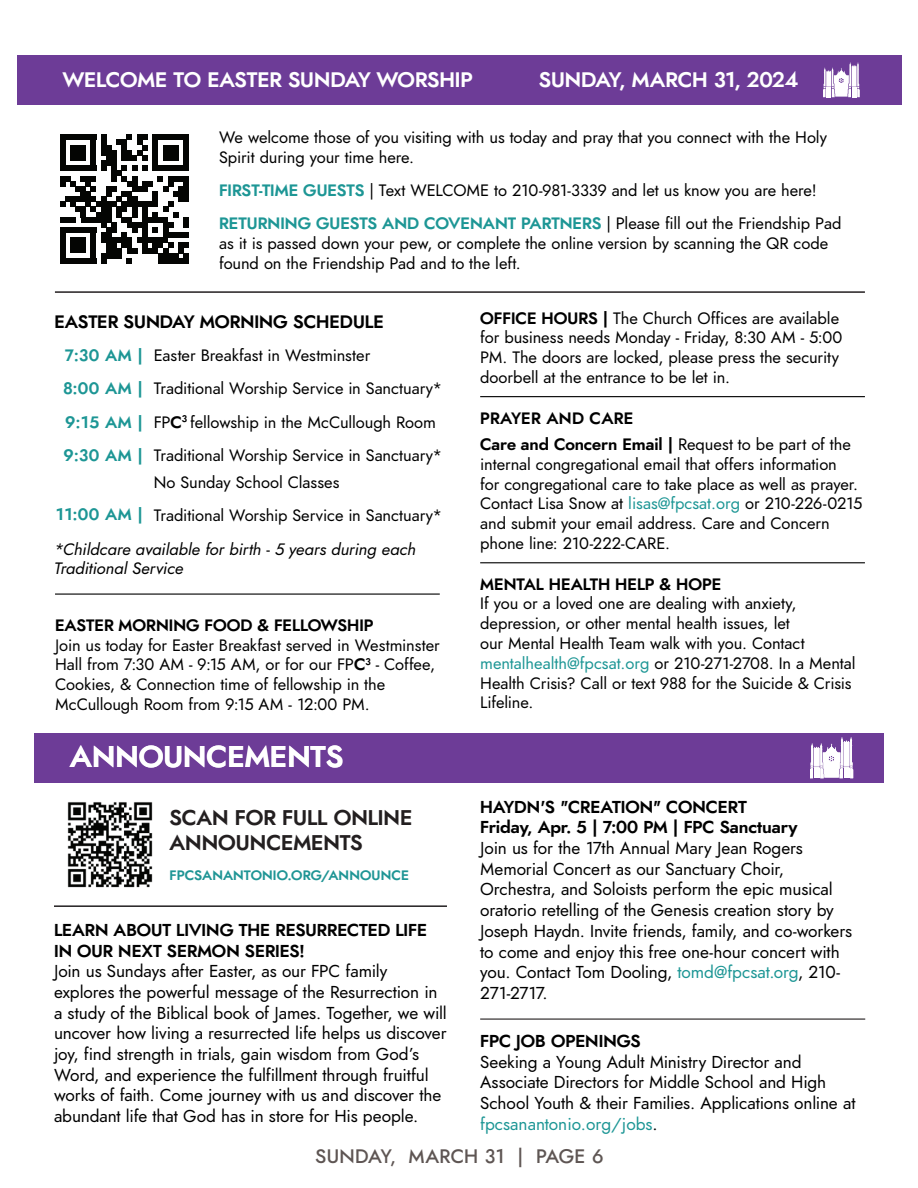
<style>
.page{position:relative;width:918px;height:1188px;background:#fff}
.page>*{position:absolute;margin:0;border:0;box-sizing:border-box;transform-origin:0 0}
.t1{font:italic 700 30px "Renner";color:#fff}
.t2{font:italic 700 21.3px/25.5px "Renner";color:#231f20}
.t3{font:italic 700 21px "Renner";letter-spacing:-.005em;color:#fff}
.t4{font:italic 500 19.5px "Renner";letter-spacing:.015em;color:#5e5553}
.t5{font:italic 700 18px "Renner";letter-spacing:-.005em;color:#000}
.t6{font:italic 17.25px/20.7px "Renner";letter-spacing:-.005em;color:#000}
.t7{font:italic 700 17.25px/20.7px "Renner";color:#000}
.t8{font:italic 16.5px/19.8px "Renner";letter-spacing:-.005em;color:#000}
.t9{font:italic 700 16.5px/26.5px "Renner";color:#000}
.t10{font:italic 16.5px/19.8px "Renner";letter-spacing:-.005em;color:#000}
.t11{font:italic 700 16.5px/33.3px "Renner";letter-spacing:.025em;color:#1d9695;text-align:justify}
.t12{font:italic 700 13.65px "Renner";letter-spacing:.01em;color:#1f9595}
.s1{font-weight:700;color:#1d9695}
.s2{font-weight:700}
.s3{font-weight:400}
.s4{color:#1d9695}
.s5{font-style:inherit}
</style>
<div class="page">
<div style="left:60px;top:176px;width:10px;height:5px;background:#040503"></div>
<svg style="left:60px;top:181px;width:15px;height:5px"></svg>
<div style="left:75px;top:186px;width:11px;height:5px;background:#040503"></div>
<div style="left:65px;top:197px;width:31px;height:5px;background:#040503"></div>
<svg style="left:60px;top:202px;width:15px;height:5px"></svg>
<div style="left:75px;top:207px;width:11px;height:5px;background:#040503"></div>
<div style="left:60px;top:217px;width:15px;height:5px;background:#040503"></div>
<div style="left:60px;top:135px;width:36px;height:5px;background:#040503"></div>
<svg style="left:60px;top:140px;width:5px;height:26px"></svg>
<div style="left:60px;top:166px;width:36px;height:5px;background:#040503"></div>
<div style="left:70px;top:145px;width:16px;height:16px;background:#040503"></div>
<div style="left:60px;top:227px;width:36px;height:6px;background:#040503"></div>
<svg style="left:60px;top:233px;width:5px;height:25px"></svg>
<svg style="left:81px;top:135px;width:108px;height:128px"></svg>
<div style="left:60px;top:258px;width:36px;height:5px;background:#040503"></div>
<div style="left:70px;top:238px;width:16px;height:15px;background:#040503"></div>
<hr style="left:480px;top:396px;width:385px;height:1px;background:#000">
<hr style="left:55px;top:594px;width:385px;height:1px;background:#000">
<div style="left:17px;top:55px;width:885px;height:50px;background:#6d3c97"></div>
<svg style="left:823px;top:62px;width:37px;height:35px"></svg>
<hr style="left:55px;top:291px;width:810px;height:2px;background:#231f20">
<img style="left:67px;top:802px;width:86px;height:86px">
<hr style="left:54px;top:905px;width:393px;height:2px;background:#231f20">
<div style="left:34px;top:733px;width:850px;height:50px;background:#6d3c97"></div>
<svg style="left:810px;top:737px;width:43px;height:41px"></svg>
<hr style="left:480px;top:1019px;width:385px;height:1px;background:#231f20">
<hr style="left:480px;top:562px;width:385px;height:1px;background:#000">
<p class="t3" style="left:63px;top:65px;width:412px">WELCOME TO EASTER SUNDAY WORSHIP</p>
<p class="t3" style="left:539px;top:65px;width:261px">SUNDAY, MARCH 31, 2024</p>
<p class="t8" style="left:219px;top:127px;width:609px">We welcome those of you visiting with us today and pray that you connect with the Holy<br>Spirit during your time here.</p>
<p class="t8" style="left:219px;top:174px;width:624px;line-height:33.3px"><span class="s1">FIRST-TIME GUESTS</span> | Text WELCOME to 210-981-3339 and let us know you are here!<br><span class="s1">RETURNING GUESTS AND COVENANT PARTNERS</span> | Please fill out the Friendship Pad</p>
<p class="t8" style="left:219px;top:233px;width:611px">as it is passed down your pew, or complete the online version by scanning the QR code found on the Friendship Pad and to the left.</p>
<p class="t8" style="left:480px;top:308px;width:364px"><span class="s2">OFFICE HOURS |</span> The Church Offices are available for business needs Monday - Friday, 8:30 AM - 5:00<br>PM. The doors are locked, please press the security doorbell at the entrance to be let in.</p>
<p class="t9" style="left:480px;top:405px;width:372px">PRAYER AND CARE<br>Care and Concern Email | <span class="s3">Request to be part of the</span></p>
<p class="t8" style="left:480px;top:454px;width:384px">internal congregational email that offers information<br>for congregational care to take place as well as prayer.<br>Contact Lisa Snow at <span class="s4">lisas@fpcsat.org</span> or 210-226-0215 and submit your email address. Care and Concern phone line: 210-222-CARE.</p>
<p class="t5" style="left:55px;top:309px;width:331px">EASTER SUNDAY MORNING SCHEDULE</p>
<p class="t8" style="left:154px;top:339px;width:290px;line-height:33.3px">Easter Breakfast in Westminster Traditional Worship Service in Sanctuary* FP<span class="s2">C</span><sup>3</sup> fellowship in the McCullough Room Traditional Worship Service in Sanctuary*</p>
<p class="t8" style="left:154px;top:465px;width:290px;line-height:33.3px">No Sunday School Classes<br>Traditional Worship Service in Sanctuary*</p>
<p class="t11" style="left:63px;top:339px;width:81px">7:30 AM | 8:00 AM | 9:15 AM | 9:30 AM |</p>
<p class="t11" style="left:56px;top:498px;width:89px">11:00 AM |</p>
<p class="t10" style="left:53px;top:539px;width:364px">*Childcare available for birth - 5 years during each<br>Traditional Service</p>
<p class="t9" style="left:55px;top:612px;width:320px">EASTER MORNING FOOD &amp; FELLOWSHIP</p>
<p class="t8" style="left:55px;top:635px;width:386px">Join us today for Easter Breakfast served in Westminster Hall from 7:30 AM - 9:15 AM, or for our FP<span class="s2">C</span><sup>3</sup> - Coffee, Cookies, &amp; Connection time of fellowship in the McCullough Room from 9:15 AM - 12:00 PM.</p>
<h1 class="t1" style="left:70px;top:736px;width:275px">ANNOUNCEMENTS</h1>
<p class="t2" style="left:170px;top:805px;width:244px">SCAN <span class="s5">FOR FULL</span> ONLINE<br>ANNOUNCEMENTS</p>
<p class="t12" style="left:170px;top:866px;width:241px">FPCSANANTONIO.ORG/ANNOUNCE</p>
<p class="t7" style="left:54px;top:920px;width:375px">LEARN ABOUT LIVING THE RESURRECTED LIFE<br>IN OUR NEXT SERMON SERIES!</p>
<p class="t6" style="left:54px;top:961px;width:394px">Join us Sundays after Easter, as our FPC family explores the powerful message of the Resurrection in a study of the Biblical book of James. Together, we will uncover how living a resurrected life helps us discover joy, find strength in trials, gain wisdom from God’s Word, and experience the fulfillment through fruitful works of faith. Come journey with us and discover the abundant life that God has in store for His people.</p>
<p class="t9" style="left:480px;top:571px;width:243px">MENTAL HEALTH HELP &amp; HOPE</p>
<p class="t8" style="left:480px;top:594px;width:377px">If you or a loved one are dealing with anxiety, depression, or other mental health issues, let<br>our Mental Health Team walk with you. Contact <span class="s4">mentalhealth@fpcsat.org</span> or 210-271-2708. In a Mental Health Crisis? Call or text 988 for the Suicide &amp; Crisis Lifeline.</p>
<p class="t7" style="left:480px;top:796px;width:319px">HAYDN'S "CREATION" CONCERT<br>Friday, Apr. 5 | 7:00 PM | FPC Sanctuary</p>
<p class="t6" style="left:480px;top:838px;width:374px">Join us for the 17th Annual Mary Jean Rogers Memorial Concert as our Sanctuary Choir, Orchestra, and Soloists perform the epic musical oratorio retelling of the Genesis creation story by Joseph Haydn. Invite friends, family, and co-workers to come and enjoy this free one-hour concert with you. Contact Tom Dooling, <span class="s4">tomd@fpcsat.org</span>, 210- 271-2717.</p>
<p class="t7" style="left:480px;top:1031px;width:162px">FPC JOB OPENINGS</p>
<p class="t6" style="left:480px;top:1052px;width:377px">Seeking a Young Adult Ministry Director and Associate Directors for Middle School and High School Youth &amp; their Families. Applications online at <span class="s4">fpcsanantonio.org/jobs</span>.</p>
<p class="t4" style="left:315px;top:1143px;width:290px">SUNDAY, MARCH 31 | PAGE 6</p>
</div>
